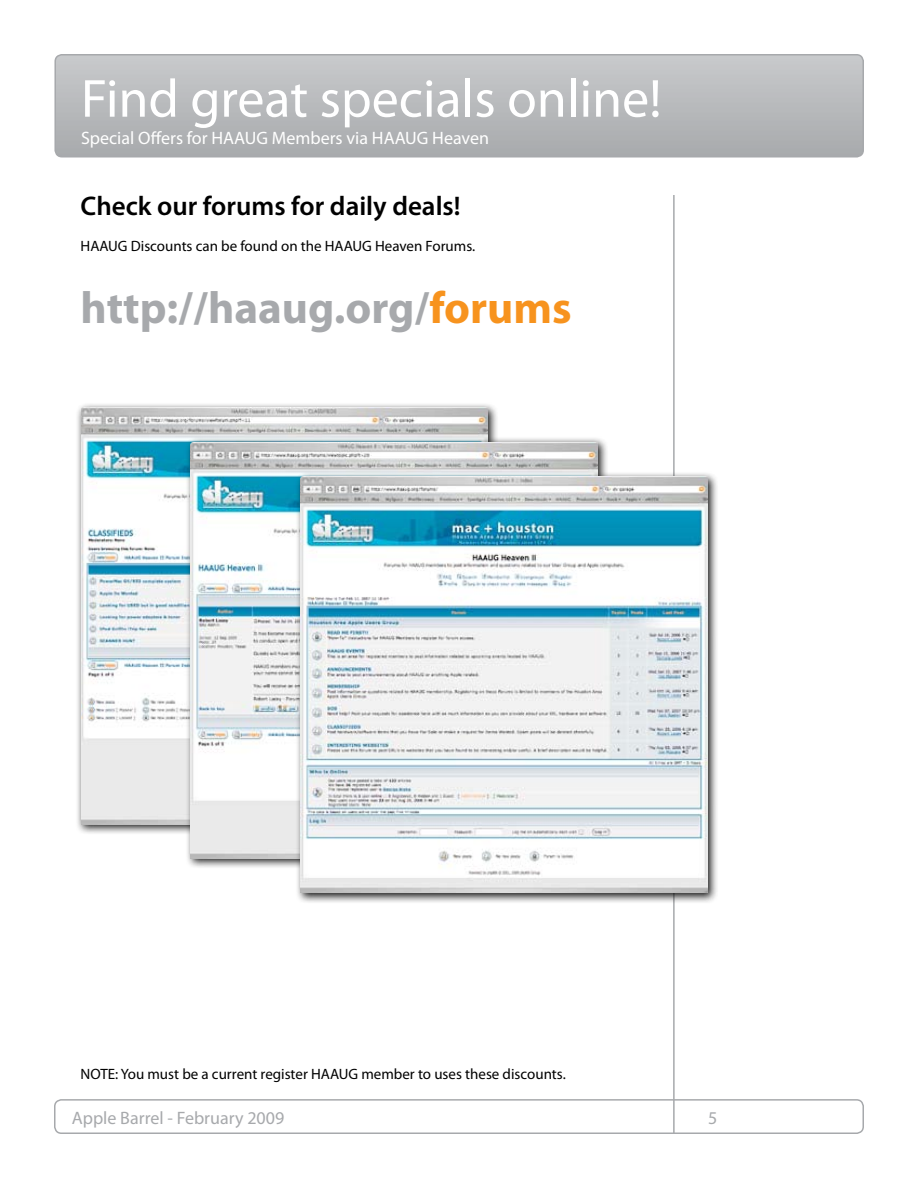
<style>
.page{position:relative;width:918px;height:1188px;background:#fff}
.page>*{position:absolute;margin:0;border:0;box-sizing:border-box;transform-origin:0 0}
.t1{font:54px "Myriad Pro";color:#fff}
.t2{font:700 45px "Myriad Pro";color:#a7a9ac}
.t3{font:600 27px "Myriad Pro";color:#000}
.t4{font:18px "Myriad Pro";color:#fff}
.t5{font:18px "Myriad Pro";color:#a7a9ac}
.t6{font:15px "Myriad Pro";color:#000}
.s1{color:#f7931e}
</style>
<div class="page">
<hr style="left:673px;top:195px;width:2px;height:938px;background:#a7a9ac">
<div style="left:54px;top:1099px;width:810px;height:35px;border:2px solid #a7a9ac;border-radius:7px"></div>
<svg style="left:57px;top:55px;width:806px;height:100px;background:#b7b9bc"></svg>
<div style="left:54px;top:54px;width:810px;height:104px;border:2px solid #a7a9ac;border-radius:7px"></div>
<div style="left:75px;top:402px;width:424px;height:433px;background:#000;opacity:.9"></div>
<img style="left:81px;top:408px;width:407px;height:416px">
<div style="left:185px;top:436px;width:424px;height:434px;background:#000;opacity:.9"></div>
<img style="left:191px;top:442px;width:407px;height:417px">
<div style="left:295px;top:471px;width:423px;height:433px;background:#000;opacity:.9"></div>
<img style="left:301px;top:476px;width:406px;height:417px">
<h1 class="t1" style="left:81px;top:65px;width:582px">Find great specials online!</h1>
<p class="t4" style="left:81px;top:127px;width:410px">Special Offers for HAAUG Members via HAAUG Heaven</p>
<h3 class="t3" style="left:81px;top:189px;width:382px">Check our forums for daily deals!</h3>
<p class="t6" style="left:81px;top:237px;width:396px">HAAUG Discounts can be found on the HAAUG Heaven Forums.</p>
<h2 class="t2" style="left:81px;top:279px;width:493px">http://haaug.org/<span class="s1">forums</span></h2>
<p class="t6" style="left:81px;top:1065px;width:487px">NOTE: You must be a current register HAAUG member to uses these discounts.</p>
<p class="t5" style="left:72px;top:1107px;width:214px">Apple Barrel - February 2009</p>
<p class="t5" style="left:708px;top:1107px;width:11px">5</p>
</div>
